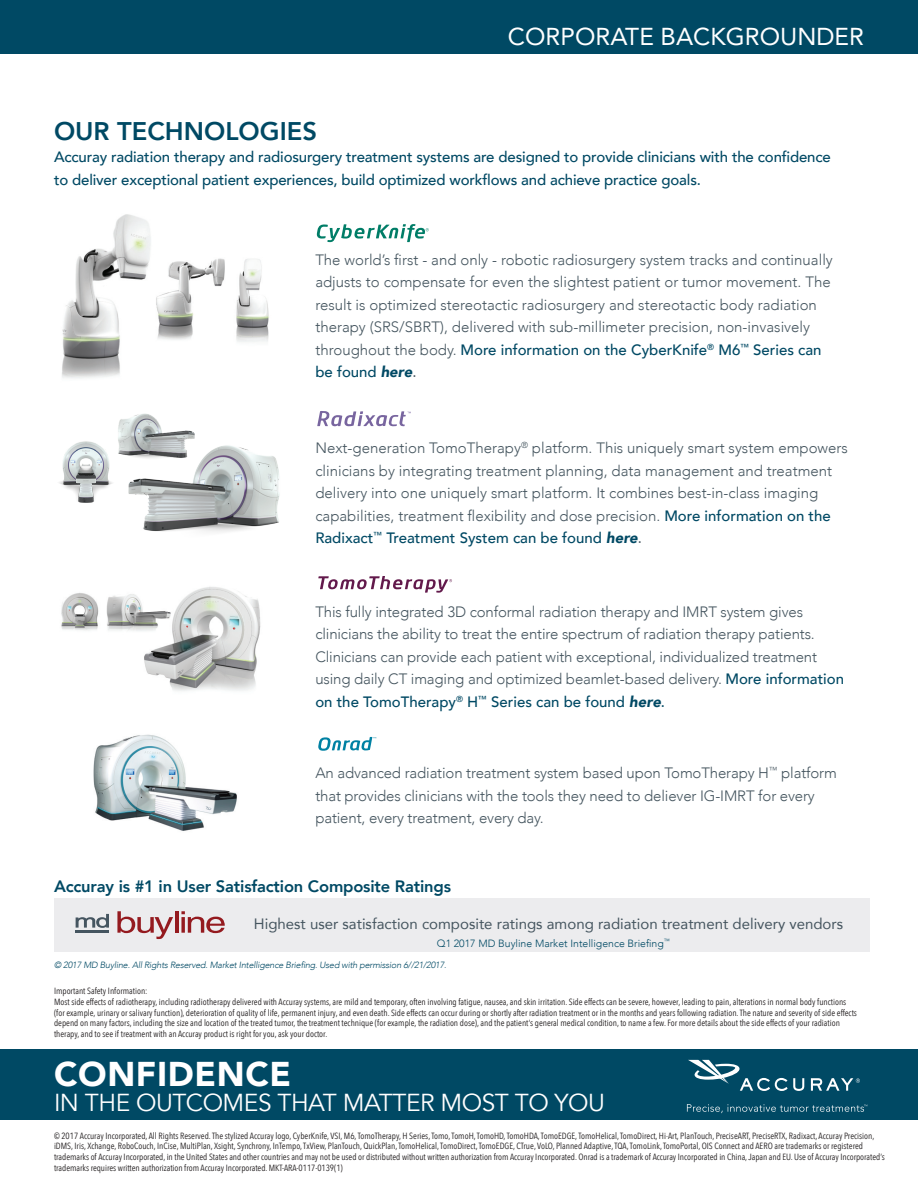
<style>
.page{position:relative;width:918px;height:1188px;background:#fff}
.page>*{position:absolute;margin:0;border:0;box-sizing:border-box;transform-origin:0 0}
.t1{font:900 34.35px "Avenir";letter-spacing:.02em;color:#fff}
.t2{font:800 25.5px "Avenir";color:#004964}
.t3{font:24.45px "Avenir";letter-spacing:-.02em;color:#fff}
.t4{font:24.45px "Avenir";color:#fff}
.t5{font:800 16.5px "Avenir";letter-spacing:-.01em;color:#004964}
.t6{font:300 15px/22.5px "Avenir";color:#45555f}
.t7{font:500 15px/22.5px "Avenir";letter-spacing:-.01em;color:#004964}
.t8{font:15px "Avenir";color:#45555f}
.t9{font:300 10.5px "Avenir";color:#004964}
.t10{font:9px/10.8px "Avenir Next Condensed";color:#231f20}
.t11{font:italic 300 9px "Avenir";letter-spacing:-.02em;color:#004964}
.s1{font-weight:500;color:#004964}
.s2{font-weight:900;font-style:italic;color:#004964}
.s3{font-weight:400}
</style>
<div class="page">
<img style="left:61px;top:587px;width:200px;height:104px">
<img style="left:62px;top:214px;width:207px;height:165px">
<div style="left:0;top:0;width:918px;height:54px;background:#004964"></div>
<svg style="left:318px;top:576px;width:134px;height:17px"></svg>
<svg style="left:318px;top:737px;width:58px;height:14px"></svg>
<svg style="left:317px;top:224px;width:112px;height:18px"></svg>
<div style="left:54px;top:898px;width:815px;height:54px;background:#ececee"></div>
<svg style="left:76px;top:914px;width:33px;height:14px"></svg>
<hr style="left:76px;top:930px;width:33px;height:3px;background:#455560">
<svg style="left:117px;top:911px;width:56px;height:28px"></svg>
<hr style="left:175px;top:911px;width:3px;height:22px;background:#941a1f">
<svg style="left:181px;top:911px;width:44px;height:22px"></svg>
<div style="left:0;top:1049px;width:918px;height:70px;background:#004964"></div>
<svg style="left:687px;top:1104px;width:180px;height:9px"></svg>
<svg style="left:811px;top:1078px;width:49px;height:13px"></svg>
<svg style="left:688px;top:1060px;width:116px;height:31px"></svg>
<img style="left:139px;top:445px;width:141px;height:87px">
<svg style="left:317px;top:411px;width:94px;height:15px"></svg>
<img style="left:59px;top:441px;width:80px;height:62px">
<img style="left:114px;top:413px;width:86px;height:51px">
<img style="left:93px;top:734px;width:144px;height:97px">
<p class="t4" style="left:508px;top:17px;width:358px">CORPORATE BACKGROUNDER</p>
<p class="t2" style="left:54px;top:111px;width:265px">OUR TECHNOLOGIES</p>
<p class="t7" style="left:54px;top:145px;width:778px">Accuray radiation therapy and radiosurgery treatment systems are designed to provide clinicians with the confidence to deliver exceptional patient experiences, build optimized workflows and achieve practice goals.</p>
<p class="t6" style="left:315px;top:248px;width:519px">The world’s first - and only - robotic radiosurgery system tracks and continually adjusts to compensate for even the slightest patient or tumor movement. The result is optimized stereotactic radiosurgery and stereotactic body radiation therapy (SRS/SBRT), delivered with sub-millimeter precision, non-invasively throughout the body. <span class="s1">More information on the CyberKnife</span><sup>®</sup> <span class="s1">M6</span><sup>™</sup> <span class="s1">Series can be found</span> <span class="s2">here</span><span class="s3">.</span></p>
<p class="t6" style="left:315px;top:437px;width:534px">Next-generation TomoTherapy<sup>®</sup> platform. This uniquely smart system empowers clinicians by integrating treatment planning, data management and treatment delivery into one uniquely smart platform. It combines best-in-class imaging capabilities, treatment flexibility and dose precision. <span class="s1">More information on the Radixact</span><sup>™</sup> <span class="s1">Treatment System can be found</span> <span class="s2">here</span><span class="s3">.</span></p>
<p class="t6" style="left:315px;top:600px;width:530px">This fully integrated 3D conformal radiation therapy and IMRT system gives clinicians the ability to treat the entire spectrum of radiation therapy patients.<br>Clinicians can provide each patient with exceptional, individualized treatment using daily CT imaging and optimized beamlet-based delivery. <span class="s1">More information on the TomoTherapy</span><sup>®</sup> <span class="s1">H</span><sup>™</sup> <span class="s1">Series can be found</span> <span class="s2">here</span><span class="s1">.</span></p>
<p class="t6" style="left:315px;top:762px;width:523px">An advanced radiation treatment system based upon TomoTherapy H<sup>™</sup> platform that provides clinicians with the tools they need to deliever IG-IMRT for every patient, every treatment, every day.</p>
<p class="t5" style="left:54px;top:873px;width:399px">Accuray is #1 in User Satisfaction Composite Ratings</p>
<p class="t8" style="left:254px;top:911px;width:591px">Highest user satisfaction composite ratings among radiation treatment delivery vendors</p>
<p class="t9" style="left:437px;top:937px;width:234px">Q1 2017 MD Buyline Market Intelligence Briefing<sup>™</sup></p>
<p class="t11" style="left:54px;top:959px;width:394px">© 2017 MD Buyline. All Rights Reserved. Market Intelligence Briefing. Used with permission 6//21/2017.</p>
<p class="t10" style="left:54px;top:985px;width:95px">Important Safety Information:</p>
<p class="t10" style="left:54px;top:996px;width:804px">Most side effects of radiotherapy, including radiotherapy delivered with Accuray systems, are mild and temporary, often involving fatigue, nausea, and skin irritation. Side effects can be severe, however, leading to pain, alterations in normal body functions (for example, urinary or salivary function), deterioration of quality of life, permanent injury, and even death. Side effects can occur during or shortly after radiation treatment or in the months and years following radiation. The nature and severity of side effects depend on many factors, including the size and location of the treated tumor, the treatment technique (for example, the radiation dose), and the patient’s general medical condition, to name a few. For more details about the side effects of your radiation therapy, and to see if treatment with an Accuray product is right for you, ask your doctor.</p>
<p class="t1" style="left:54px;top:1045px;width:239px">CONFIDENCE</p>
<p class="t3" style="left:54px;top:1089px;width:552px">IN THE OUTCOMES THAT MATTER MOST TO YOU</p>
<p class="t10" style="left:54px;top:1130px;width:832px">© 2017 Accuray Incorporated, All Rights Reserved. The stylized Accuray logo, CyberKnife, VSI, M6, TomoTherapy, H Series, Tomo, TomoH, TomoHD, TomoHDA, TomoEDGE, TomoHelical, TomoDirect, Hi·Art, PlanTouch, PreciseART, PreciseRTX, Radixact, Accuray Precision, iDMS, Iris, Xchange, RoboCouch, InCise, MultiPlan, Xsight, Synchrony, InTempo, TxView, PlanTouch, QuickPlan, TomoHelical, TomoDirect, TomoEDGE, CTrue, VoLO, Planned Adaptive, TQA, TomoLink, TomoPortal, OIS Connect and AERO are trademarks or registered trademarks of Accuray Incorporated, in the United States and other countries and may not be used or distributed without written authorization from Accuray Incorporated. Onrad is a trademark of Accuray Incorporated in China, Japan and EU. Use of Accuray Incorporated’s trademarks requires written authorization from Accuray Incorporated. MKT-ARA-0117-0139(1)</p>
</div>
